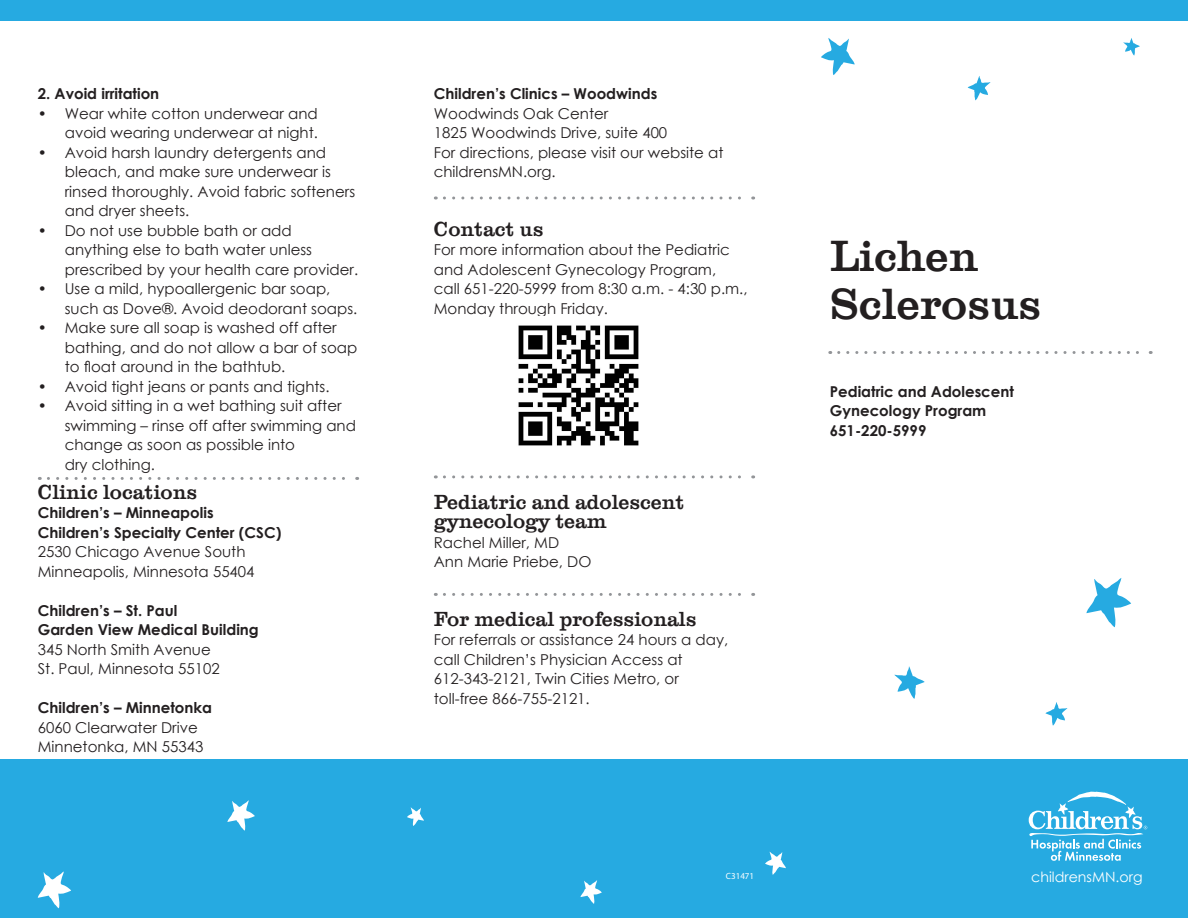
<style>
.page{position:relative;width:1188px;height:918px;background:#fff}
.page>*{position:absolute;margin:0;border:0;box-sizing:border-box;transform-origin:0 0}
.t1{font:500 45px "Clarendon T";color:#231f20}
.t2{font:500 21px/19.5px "Clarendon T";color:#231f20}
.t3{font:15px/19.5px "Century Gothic";color:#231f20}
.t4{font:700 15px/19.5px "Century Gothic";color:#231f20}
.t5{font:14.1px "Century Gothic";color:#fff}
.t6{font:9px "Myriad Pro";color:#fff}
</style>
<div class="page">
<div style="left:0;top:759px;width:1188px;height:159px;background:#26aae1"></div>
<svg style="left:580px;top:880px;width:22px;height:24px"></svg>
<svg style="left:765px;top:852px;width:21px;height:23px"></svg>
<svg style="left:38px;top:871px;width:33px;height:37px"></svg>
<svg style="left:407px;top:807px;width:17px;height:19px"></svg>
<svg style="left:227px;top:800px;width:28px;height:31px"></svg>
<svg style="left:1086px;top:578px;width:45px;height:49px"></svg>
<svg style="left:821px;top:38px;width:34px;height:37px"></svg>
<svg style="left:894px;top:666px;width:31px;height:33px"></svg>
<svg style="left:968px;top:76px;width:23px;height:24px"></svg>
<svg style="left:1045px;top:702px;width:23px;height:24px"></svg>
<svg style="left:1123px;top:38px;width:17px;height:18px"></svg>
<div style="left:0;top:0;width:1188px;height:21px;background:#26aae1"></div>
<svg style="left:1029px;top:792px;width:118px;height:69px"></svg>
<svg style="left:839px;top:351px;width:312px;height:3px"></svg>
<img style="left:518px;top:325px;width:121px;height:121px">
<svg style="left:48px;top:477px;width:310px;height:3px"></svg>
<svg style="left:444px;top:196px;width:310px;height:4px"></svg>
<svg style="left:444px;top:475px;width:310px;height:3px"></svg>
<svg style="left:444px;top:593px;width:310px;height:3px"></svg>
<p class="t4" style="left:38px;top:84px;width:123px">2. Avoid irritation</p>
<p class="t3" style="left:38px;top:103px;width:282px;text-align:right">• Wear white cotton underwear and avoid wearing underwear at night.</p>
<p class="t3" style="left:65px;top:142px;width:292px;text-indent:-27px">• Avoid harsh laundry detergents and bleach, and make sure underwear is rinsed thoroughly. Avoid fabric softeners and dryer sheets.</p>
<p class="t3" style="left:65px;top:220px;width:295px;text-indent:-27px">• Do not use bubble bath or add anything else to bath water unless prescribed by your health care provider.</p>
<p class="t3" style="left:65px;top:279px;width:294px;text-indent:-27px">• Use a mild, hypoallergenic bar soap, such as Dove®. Avoid deodorant soaps.</p>
<p class="t3" style="left:65px;top:318px;width:294px;text-indent:-27px">• Make sure all soap is washed off after bathing, and do not allow a bar of soap to float around in the bathtub.</p>
<p class="t3" style="left:38px;top:376px;width:293px">• Avoid tight jeans or pants and tights.</p>
<p class="t3" style="left:65px;top:396px;width:293px;text-indent:-27px">• Avoid sitting in a wet bathing suit after swimming – rinse off after swimming and change as soon as possible into<br>dry clothing.</p>
<p class="t2" style="left:38px;top:482px;width:161px">Clinic locations</p>
<p class="t4" style="left:38px;top:502px;width:245px">Children’s – Minneapolis<br>Children’s Specialty Center (CSC)</p>
<p class="t3" style="left:38px;top:542px;width:209px">2530 Chicago Avenue South</p>
<p class="t3" style="left:38px;top:561px;width:218px">Minneapolis, Minnesota 55404</p>
<p class="t4" style="left:38px;top:600px;width:223px">Children’s – St. Paul<br>Garden View Medical Building</p>
<p class="t3" style="left:38px;top:639px;width:175px">345 North Smith Avenue</p>
<p class="t3" style="left:38px;top:659px;width:183px">St. Paul, Minnesota 55102</p>
<p class="t4" style="left:38px;top:697px;width:176px">Children’s – Minnetonka</p>
<p class="t3" style="left:38px;top:717px;width:162px">6060 Clearwater Drive</p>
<p class="t3" style="left:38px;top:737px;width:167px">Minnetonka, MN 55343</p>
<p class="t4" style="left:434px;top:84px;width:225px">Children’s Clinics – Woodwinds</p>
<p class="t3" style="left:434px;top:103px;width:176px">Woodwinds Oak Center</p>
<p class="t3" style="left:434px;top:123px;width:235px">1825 Woodwinds Drive, suite 400</p>
<p class="t3" style="left:434px;top:142px;width:291px">For directions, please visit our website at</p>
<p class="t3" style="left:434px;top:162px;width:123px">childrensMN.org.</p>
<p class="t2" style="left:434px;top:219px;width:111px">Contact us</p>
<p class="t3" style="left:434px;top:240px;width:298px">For more information about the Pediatric</p>
<p class="t3" style="left:434px;top:259px;width:284px">and Adolescent Gynecology Program,</p>
<p class="t3" style="left:434px;top:279px;width:315px">call 651-220-5999 from 8:30 a.m. - 4:30 p.m.,</p>
<p class="t3" style="left:434px;top:298px;width:176px">Monday through Friday.</p>
<p class="t2" style="left:434px;top:492px;width:252px">Pediatric and adolescent gynecology team</p>
<p class="t3" style="left:434px;top:532px;width:127px">Rachel Miller, MD</p>
<p class="t3" style="left:434px;top:552px;width:159px">Ann Marie Priebe, DO</p>
<p class="t2" style="left:434px;top:609px;width:264px">For medical professionals</p>
<p class="t3" style="left:434px;top:630px;width:296px">For referrals or assistance 24 hours a day,</p>
<p class="t3" style="left:434px;top:649px;width:250px">call Children’s Physician Access at</p>
<p class="t3" style="left:434px;top:669px;width:247px">612-343-2121, Twin Cities Metro, or</p>
<p class="t3" style="left:434px;top:688px;width:157px">toll-free 866-755-2121.</p>
<p class="t1" style="left:830px;top:230px;width:150px">Lichen</p>
<p class="t1" style="left:830px;top:278px;width:213px">Sclerosus</p>
<p class="t4" style="left:830px;top:381px;width:186px">Pediatric and Adolescent</p>
<p class="t4" style="left:830px;top:400px;width:158px">Gynecology Program</p>
<p class="t4" style="left:830px;top:420px;width:98px">651-220-5999</p>
<p class="t6" style="left:726px;top:871px;width:30px">C31471</p>
<p class="t5" style="left:1031px;top:867px;width:113px">childrensMN.org</p>
</div>
